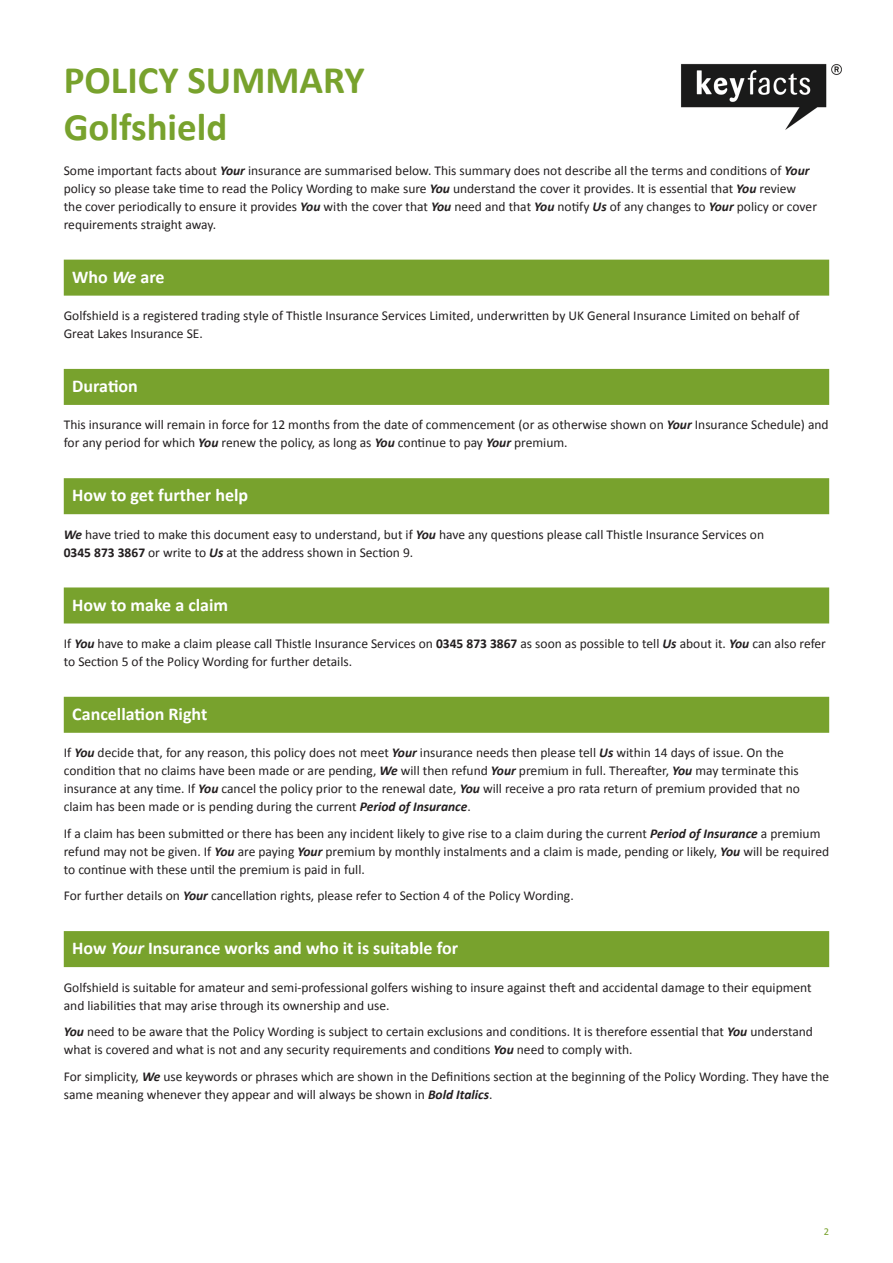
<style>
.page{position:relative;width:893px;height:1263px;background:#fff}
.page>*{position:absolute;margin:0;border:0;box-sizing:border-box;transform-origin:0 0}
.t1{font:700 39px/46.8px "Calibri";color:#78a22d}
.t2{font:700 18px "Calibri";color:#fff}
.t3{font:13.5px/18px "Calibri";color:#231f20}
.t4{font:10.5px "Calibri";color:#78a22d}
.s1{font-weight:700;font-style:italic}
.s2{font-style:italic}
.s3{font-weight:700}
</style>
<div class="page">
<div style="left:64px;top:260px;width:765px;height:36px;background:#78a22d"></div>
<div style="left:64px;top:369px;width:765px;height:36px;background:#78a22d"></div>
<div style="left:64px;top:478px;width:765px;height:36px;background:#78a22d"></div>
<div style="left:64px;top:587px;width:765px;height:36px;background:#78a22d"></div>
<div style="left:64px;top:697px;width:765px;height:36px;background:#78a22d"></div>
<div style="left:64px;top:931px;width:765px;height:36px;background:#78a22d"></div>
<img style="left:681px;top:64px;width:161px;height:66px">
<h1 class="t1" style="left:64px;top:55px;width:302px">POLICY SUMMARY<br>Golfshield</h1>
<p class="t3" style="left:64px;top:161px;width:755px">Some important facts about <span class="s1">Your</span> insurance are summarised below. This summary does not describe all the terms and conditions of <span class="s1">Your </span>policy so please take time to read the Policy Wording to make sure <span class="s1">You</span> understand the cover it provides. It is essential that <span class="s1">You</span> review the cover periodically to ensure it provides <span class="s1">You</span> with the cover that <span class="s1">You</span> need and that <span class="s1">You</span> notify <span class="s1">Us</span> of any changes to <span class="s1">Your</span> policy or cover requirements straight away.</p>
<h2 class="t2" style="left:72px;top:266px;width:94px">Who <span class="s2">We</span> are</h2>
<p class="t3" style="left:64px;top:306px;width:737px">Golfshield is a registered trading style of Thistle Insurance Services Limited, underwritten by UK General Insurance Limited on behalf of<br>Great Lakes Insurance SE.</p>
<h2 class="t2" style="left:72px;top:375px;width:67px">Duration</h2>
<p class="t3" style="left:64px;top:415px;width:766px">This insurance will remain in force for 12 months from the date of commencement (or as otherwise shown on <span class="s1">Your</span> Insurance Schedule) and for any period for which <span class="s1">You</span> renew the policy, as long as <span class="s1">You</span> continue to pay <span class="s1">Your</span> premium.</p>
<h2 class="t2" style="left:72px;top:484px;width:177px">How to get further help</h2>
<p class="t3" style="left:64px;top:525px;width:702px"><span class="s1">We</span> have tried to make this document easy to understand, but if <span class="s1">You</span> have any questions please call Thistle Insurance Services on<br><span class="s3">0345 873 3867</span> or write to <span class="s1">Us</span> at the address shown in Section 9.</p>
<h2 class="t2" style="left:72px;top:594px;width:157px">How to make a claim</h2>
<p class="t3" style="left:64px;top:634px;width:764px">If <span class="s1">You</span> have to make a claim please call Thistle Insurance Services on <span class="s3">0345 873 3867</span> as soon as possible to tell <span class="s1">Us</span> about it. <span class="s1">You</span> can also refer to Section 5 of the Policy Wording for further details.</p>
<h2 class="t2" style="left:72px;top:703px;width:136px">Cancellation Right</h2>
<p class="t3" style="left:64px;top:743px;width:738px">If <span class="s1">You</span> decide that, for any reason, this policy does not meet <span class="s1">Your</span> insurance needs then please tell <span class="s1">Us</span> within 14 days of issue. On the condition that no claims have been made or are pending, <span class="s1">We</span> will then refund <span class="s1">Your</span> premium in full. Thereafter, <span class="s1">You</span> may terminate this insurance at any time. If <span class="s1">You</span> cancel the policy prior to the renewal date, <span class="s1">You</span> will receive a pro rata return of premium provided that no claim has been made or is pending during the current <span class="s1">Period of Insurance</span>.</p>
<p class="t3" style="left:64px;top:824px;width:767px">If a claim has been submitted or there has been any incident likely to give rise to a claim during the current <span class="s1">Period of Insurance</span> a premium refund may not be given. If <span class="s1">You</span> are paying <span class="s1">Your</span> premium by monthly instalments and a claim is made, pending or likely, <span class="s1">You</span> will be required to continue with these until the premium is paid in full.</p>
<p class="t3" style="left:64px;top:886px;width:511px">For further details on <span class="s1">Your</span> cancellation rights, please refer to Section 4 of the Policy Wording.</p>
<h2 class="t2" style="left:72px;top:937px;width:387px">How <span class="s2">Your</span> Insurance works and who it is suitable for</h2>
<p class="t3" style="left:64px;top:977px;width:749px">Golfshield is suitable for amateur and semi-professional golfers wishing to insure against theft and accidental damage to their equipment and liabilities that may arise through its ownership and use.</p>
<p class="t3" style="left:64px;top:1022px;width:751px"><span class="s1">You</span> need to be aware that the Policy Wording is subject to certain exclusions and conditions. It is therefore essential that <span class="s1">You</span> understand what is covered and what is not and any security requirements and conditions <span class="s1">You</span> need to comply with.</p>
<p class="t3" style="left:64px;top:1066px;width:767px">For simplicity, <span class="s1">We</span> use keywords or phrases which are shown in the Definitions section at the beginning of the Policy Wording. They have the same meaning whenever they appear and will always be shown in <span class="s1">Bold Italics</span>.</p>
<p class="t4" style="left:824px;top:1225px;width:7px">2</p>
</div>
